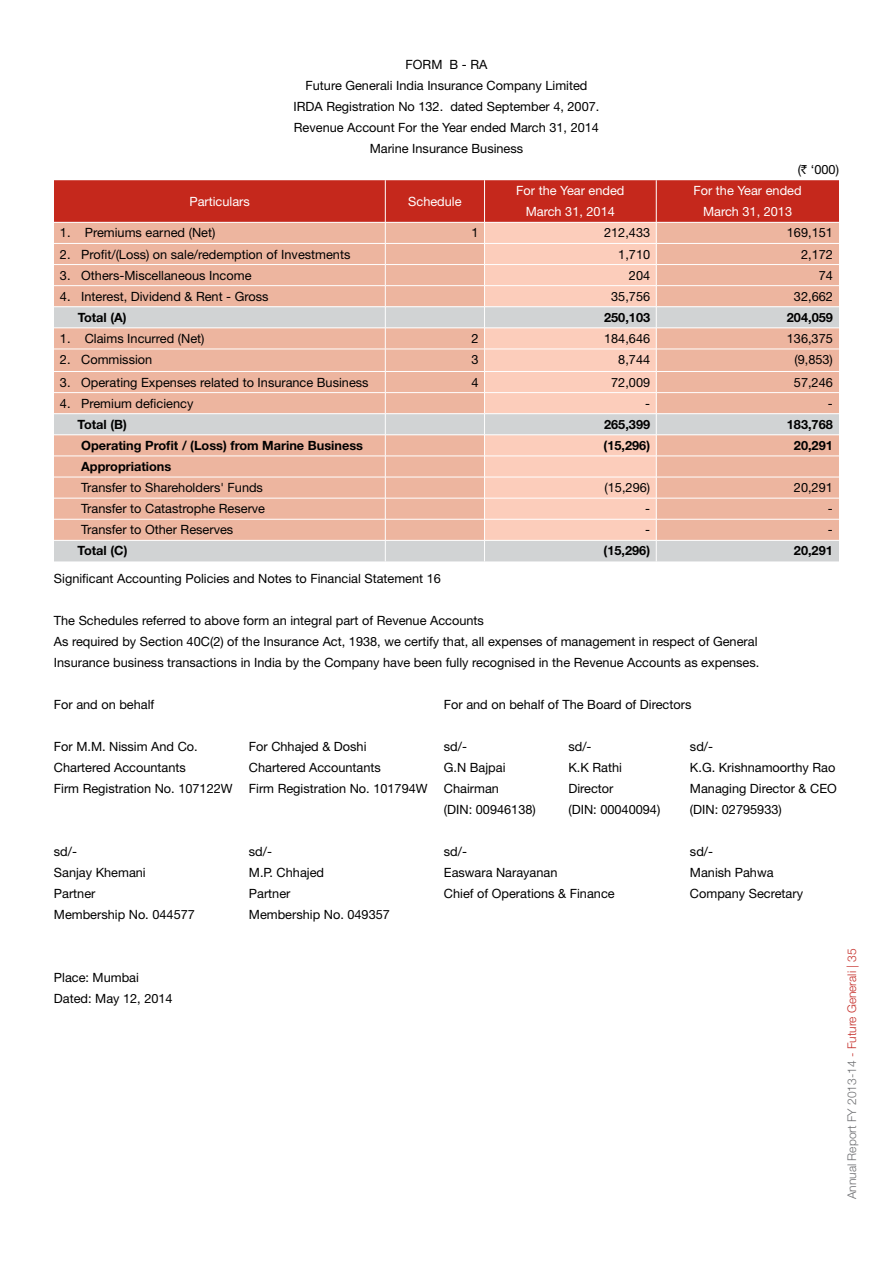
<style>
.page{position:relative;width:893px;height:1263px;background:#fff}
.page>*{position:absolute;margin:0;border:0;box-sizing:border-box;transform-origin:0 0}
.t1{font:12.75px/21px "Helvetica Neue LT Std";color:#000}
.t2{font:700 12.75px "Helvetica Neue LT Std";color:#000}
.t3{font:12.75px/21px "Helvetica Neue LT Std";color:#fff;text-align:center}
.t4{font:300 12px "Helvetica Neue LT Std";color:#6d6e71}
.s1{font-family:"Rupee"}
.s2{color:#c42d28}
</style>
<div class="page">
<svg style="left:54px;top:180px;width:785px;height:381px;background:#e7b1a1"></svg>
<hr style="left:385px;top:180px;width:1px;height:42px;background:#fff">
<hr style="left:484px;top:180px;width:1px;height:42px;background:#fff">
<hr style="left:656px;top:180px;width:1px;height:42px;background:#fff">
<p class="t1" style="left:294px;top:54px;width:307px;text-align:center">FORM B - RA<br>Future Generali India Insurance Company Limited IRDA Registration No 132. dated September 4, 2007.<br>Revenue Account For the Year ended March 31, 2014<br>Marine Insurance Business</p>
<p class="t1" style="left:798px;top:159px;width:43px">(<span class="s1">$</span> ‘000)</p>
<p class="t3" style="left:189px;top:191px;width:62px">Particulars</p>
<p class="t3" style="left:408px;top:191px;width:55px">Schedule</p>
<p class="t3" style="left:516px;top:180px;width:110px">For the Year ended<br>March 31, 2014</p>
<p class="t3" style="left:693px;top:180px;width:110px">For the Year ended<br>March 31, 2013</p>
<p class="t1" style="left:60px;top:222px;width:157px">1. Premiums earned (Net)</p>
<p class="t1" style="left:471px;top:222px;width:9px">1</p>
<p class="t1" style="left:604px;top:222px;width:48px">212,433</p>
<p class="t1" style="left:787px;top:222px;width:48px">169,151</p>
<p class="t1" style="left:60px;top:243px;width:292px">2. Profit/(Loss) on sale/redemption of Investments</p>
<p class="t1" style="left:618px;top:243px;width:33px">1,710</p>
<p class="t1" style="left:801px;top:243px;width:33px">2,172</p>
<p class="t1" style="left:60px;top:264px;width:193px">3. Others-Miscellaneous Income</p>
<p class="t1" style="left:629px;top:264px;width:23px">204</p>
<p class="t1" style="left:819px;top:264px;width:16px">74</p>
<p class="t1" style="left:60px;top:286px;width:210px">4. Interest, Dividend &amp; Rent - Gross</p>
<p class="t1" style="left:611px;top:286px;width:40px">35,756</p>
<p class="t1" style="left:794px;top:286px;width:40px">32,662</p>
<p class="t2" style="left:78px;top:309px;width:51px">Total (A)</p>
<p class="t2" style="left:604px;top:309px;width:48px">250,103</p>
<p class="t2" style="left:787px;top:309px;width:48px">204,059</p>
<p class="t1" style="left:60px;top:328px;width:146px">1. Claims Incurred (Net)</p>
<p class="t1" style="left:471px;top:328px;width:9px">2</p>
<p class="t1" style="left:604px;top:328px;width:48px">184,646</p>
<p class="t1" style="left:787px;top:328px;width:48px">136,375</p>
<p class="t1" style="left:60px;top:349px;width:94px">2. Commission</p>
<p class="t1" style="left:471px;top:349px;width:9px">3</p>
<p class="t1" style="left:618px;top:349px;width:33px">8,744</p>
<p class="t1" style="left:794px;top:349px;width:40px">(9,853)</p>
<p class="t1" style="left:60px;top:371px;width:310px">3. Operating Expenses related to Insurance Business</p>
<p class="t1" style="left:471px;top:371px;width:9px">4</p>
<p class="t1" style="left:611px;top:371px;width:40px">72,009</p>
<p class="t1" style="left:794px;top:371px;width:40px">57,246</p>
<p class="t1" style="left:60px;top:392px;width:135px">4. Premium deficiency</p>
<p class="t1" style="left:645px;top:392px;width:6px">-</p>
<p class="t1" style="left:828px;top:392px;width:6px">-</p>
<p class="t2" style="left:78px;top:416px;width:51px">Total (B)</p>
<p class="t2" style="left:604px;top:416px;width:48px">265,399</p>
<p class="t2" style="left:787px;top:416px;width:48px">183,768</p>
<p class="t2" style="left:81px;top:437px;width:283px">Operating Profit / (Loss) from Marine Business</p>
<p class="t2" style="left:604px;top:437px;width:48px">(15,296)</p>
<p class="t2" style="left:794px;top:437px;width:40px">20,291</p>
<p class="t2" style="left:81px;top:459px;width:92px">Appropriations</p>
<p class="t1" style="left:81px;top:477px;width:183px">Transfer to Shareholders' Funds</p>
<p class="t1" style="left:605px;top:477px;width:47px">(15,296)</p>
<p class="t1" style="left:794px;top:477px;width:40px">20,291</p>
<p class="t1" style="left:81px;top:498px;width:185px">Transfer to Catastrophe Reserve</p>
<p class="t1" style="left:645px;top:498px;width:6px">-</p>
<p class="t1" style="left:828px;top:498px;width:6px">-</p>
<p class="t1" style="left:81px;top:519px;width:154px">Transfer to Other Reserves</p>
<p class="t1" style="left:645px;top:519px;width:6px">-</p>
<p class="t1" style="left:828px;top:519px;width:6px">-</p>
<p class="t2" style="left:78px;top:543px;width:51px">Total (C)</p>
<p class="t2" style="left:604px;top:543px;width:48px">(15,296)</p>
<p class="t2" style="left:794px;top:543px;width:40px">20,291</p>
<p class="t1" style="left:54px;top:568px;width:389px">Significant Accounting Policies and Notes to Financial Statement 16</p>
<p class="t1" style="left:54px;top:610px;width:707px">The Schedules referred to above form an integral part of Revenue Accounts<br>As required by Section 40C(2) of the Insurance Act, 1938, we certify that, all expenses of management in respect of General<br>Insurance business transactions in India by the Company have been fully recognised in the Revenue Accounts as expenses.</p>
<p class="t1" style="left:54px;top:694px;width:102px">For and on behalf</p>
<p class="t1" style="left:444px;top:694px;width:249px">For and on behalf of The Board of Directors</p>
<p class="t1" style="left:54px;top:736px;width:145px">For M.M. Nissim And Co.</p>
<p class="t1" style="left:249px;top:736px;width:119px">For Chhajed &amp; Doshi</p>
<p class="t1" style="left:444px;top:736px;width:25px">sd/-</p>
<p class="t1" style="left:568px;top:736px;width:25px">sd/-</p>
<p class="t1" style="left:690px;top:736px;width:25px">sd/-</p>
<p class="t1" style="left:54px;top:757px;width:134px">Chartered Accountants</p>
<p class="t1" style="left:249px;top:757px;width:134px">Chartered Accountants</p>
<p class="t1" style="left:444px;top:757px;width:63px">G.N Bajpai</p>
<p class="t1" style="left:568px;top:757px;width:55px">K.K Rathi</p>
<p class="t1" style="left:690px;top:757px;width:147px">K.G. Krishnamoorthy Rao</p>
<p class="t1" style="left:54px;top:778px;width:180px">Firm Registration No. 107122W</p>
<p class="t1" style="left:249px;top:778px;width:180px">Firm Registration No. 101794W</p>
<p class="t1" style="left:444px;top:778px;width:57px">Chairman</p>
<p class="t1" style="left:568px;top:778px;width:47px">Director</p>
<p class="t1" style="left:690px;top:778px;width:148px">Managing Director &amp; CEO</p>
<p class="t1" style="left:444px;top:799px;width:93px">(DIN: 00946138)</p>
<p class="t1" style="left:568px;top:799px;width:93px">(DIN: 00040094)</p>
<p class="t1" style="left:690px;top:799px;width:93px">(DIN: 02795933)</p>
<p class="t1" style="left:54px;top:841px;width:25px">sd/-</p>
<p class="t1" style="left:249px;top:841px;width:25px">sd/-</p>
<p class="t1" style="left:444px;top:841px;width:25px">sd/-</p>
<p class="t1" style="left:690px;top:841px;width:25px">sd/-</p>
<p class="t1" style="left:54px;top:862px;width:93px">Sanjay Khemani</p>
<p class="t1" style="left:249px;top:862px;width:77px">M.P. Chhajed</p>
<p class="t1" style="left:444px;top:862px;width:115px">Easwara Narayanan</p>
<p class="t1" style="left:690px;top:862px;width:85px">Manish Pahwa</p>
<p class="t1" style="left:54px;top:883px;width:43px">Partner</p>
<p class="t1" style="left:249px;top:883px;width:43px">Partner</p>
<p class="t1" style="left:444px;top:883px;width:172px">Chief of Operations &amp; Finance</p>
<p class="t1" style="left:690px;top:883px;width:115px">Company Secretary</p>
<p class="t1" style="left:54px;top:904px;width:143px">Membership No. 044577</p>
<p class="t1" style="left:249px;top:904px;width:143px">Membership No. 049357</p>
<p class="t1" style="left:54px;top:967px;width:120px">Place: Mumbai<br>Dated: May 12, 2014</p>
<p class="t4" style="left:844px;top:1199px;width:252px;rotate:-90deg">Annual Report FY 2013-14 <span class="s2">- Future Generali | 35</span></p>
</div>
